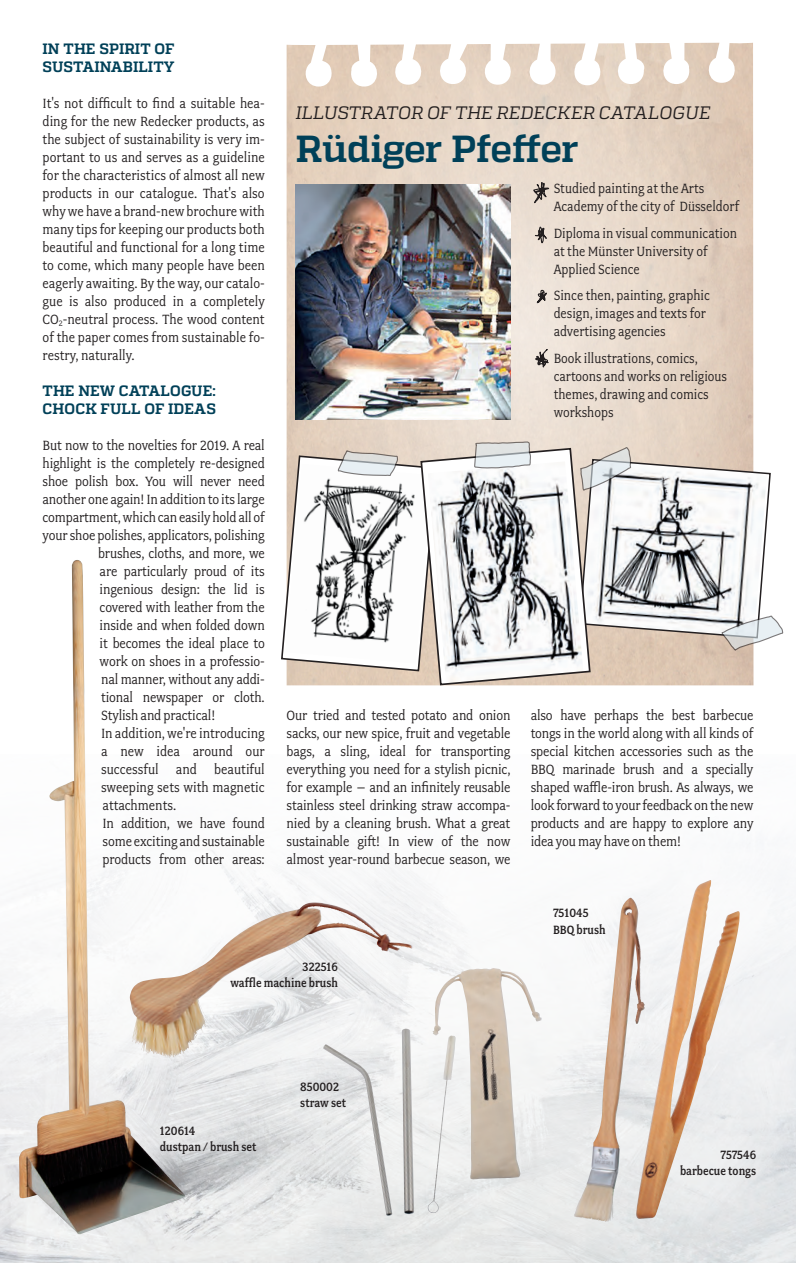
<style>
.page{position:relative;width:796px;height:1263px;background:#fff}
.page>*{position:absolute;margin:0;border:0;box-sizing:border-box;transform-origin:0 0}
.t1{font:700 37.65px "Quadon";letter-spacing:-.015em;color:#004058}
.t2{font:italic 18px "Quadon";color:#231f20}
.t3{font:15px/18px "Fairplex Narrow";letter-spacing:-.01em;color:#231f20}
.t4{font:700 15px/18px "Quadon";color:#004058}
.t5{font:500 13.5px/16.2px "Fairplex Narrow";color:#231f20}
</style>
<div class="page">
<img style="left:286px;top:43px;width:467px;height:642px">
<img style="left:0;top:843px;width:795px;height:420px">
<img style="left:432px;top:968px;width:109px;height:211px">
<img style="left:401px;top:1029px;width:49px;height:185px">
<img style="left:19px;top:560px;width:166px;height:675px">
<img style="left:130px;top:902px;width:185px;height:153px">
<svg style="left:281px;top:436px;width:501px;height:248px"></svg>
<img style="left:635px;top:880px;width:105px;height:339px">
<img style="left:573px;top:898px;width:56px;height:321px">
<img style="left:295px;top:184px;width:215px;height:235px">
<svg style="left:497px;top:123px;width:64px;height:245px;background:#d9cec4"></svg>
<p class="t4" style="left:43px;top:40px;width:133px">IN THE SPIRIT OF<br>SUSTAINABILITY</p>
<p class="t3" style="left:43px;top:94px;width:224px;text-align:justify">It's not difficult to find a suitable hea&shy;ding for the new Redecker products, as the subject of sustainability is very im&shy;portant to us and serves as a guideline for the characteristics of almost all new products in our catalogue. That's also why we have a brand-new brochure with many tips for keeping our products both beautiful and functional for a long time to come, which many people have been eagerly awaiting. By the way, our catalo&shy;gue is also produced in a completely CO<sub>2</sub>-neutral process. The wood content of the paper comes from sustainable fo&shy;restry, naturally.</p>
<p class="t4" style="left:43px;top:382px;width:175px">THE NEW CATALOGUE:<br>CHOCK FULL OF IDEAS</p>
<p class="t3" style="left:43px;top:436px;width:224px">But now to the novelties for 2019. A real</p>
<p class="t3" style="left:43px;top:454px;width:223px">highlight is the completely re-designed</p>
<p class="t3" style="left:43px;top:472px;width:224px">shoe polish box. You will never need</p>
<p class="t3" style="left:43px;top:490px;width:224px">another one again! In addition to its large</p>
<p class="t3" style="left:43px;top:508px;width:224px">compartment, which can easily hold all of</p>
<p class="t3" style="left:43px;top:526px;width:223px">your shoe polishes, applicators, polishing</p>
<p class="t3" style="left:98px;top:544px;width:168px">brushes, cloths, and more, we</p>
<p class="t3" style="left:100px;top:562px;width:166px">are particularly proud of its</p>
<p class="t3" style="left:100px;top:580px;width:167px">ingenious design: the lid is</p>
<p class="t3" style="left:100px;top:598px;width:166px">covered with leather from the</p>
<p class="t3" style="left:100px;top:616px;width:166px">inside and when folded down</p>
<p class="t3" style="left:100px;top:634px;width:166px">it becomes the ideal place to</p>
<p class="t3" style="left:100px;top:652px;width:167px">work on shoes in a professio-</p>
<p class="t3" style="left:101px;top:670px;width:165px">nal manner, without any addi-</p>
<p class="t3" style="left:101px;top:688px;width:165px">tional newspaper or cloth.</p>
<p class="t3" style="left:101px;top:706px;width:115px">Stylish and practical!</p>
<p class="t3" style="left:101px;top:724px;width:165px">In addition, we're introducing</p>
<p class="t3" style="left:101px;top:742px;width:165px">a new idea around our</p>
<p class="t3" style="left:101px;top:760px;width:165px">successful and beautiful</p>
<p class="t3" style="left:101px;top:778px;width:165px">sweeping sets with magnetic</p>
<p class="t3" style="left:103px;top:796px;width:75px">attachments.</p>
<p class="t3" style="left:103px;top:814px;width:163px">In addition, we have found</p>
<p class="t3" style="left:103px;top:832px;width:163px">some exciting and sustainable</p>
<p class="t3" style="left:103px;top:850px;width:163px">products from other areas:</p>
<p class="t2" style="left:296px;top:102px;width:416px">ILLUSTRATOR OF THE REDECKER CATALOGUE</p>
<h1 class="t1" style="left:295px;top:127px;width:284px">Rüdiger Pfeffer</h1>
<p class="t3" style="left:553px;top:180px;width:187px">Studied painting at the Arts<br>Academy of the city of Düsseldorf</p>
<p class="t3" style="left:553px;top:224px;width:185px">Diploma in visual communication at the Münster University of<br>Applied Science</p>
<p class="t3" style="left:553px;top:287px;width:157px">Since then, painting, graphic design, images and texts for advertising agencies</p>
<p class="t3" style="left:553px;top:349px;width:175px">Book illustrations, comics, cartoons and works on religious themes, drawing and comics workshops</p>
<p class="t3" style="left:286px;top:706px;width:225px;text-align:justify">Our tried and tested potato and onion sacks, our new spice, fruit and vegetable bags, a sling, ideal for transporting everything you need for a stylish picnic, for example – and an infinitely reusable stainless steel drinking straw accompa&shy;nied by a cleaning brush. What a great sustainable gift! In view of the now almost year-round barbecue season, we</p>
<p class="t3" style="left:530px;top:706px;width:224px;text-align:justify">also have perhaps the best barbecue tongs in the world along with all kinds of special kitchen accessories such as the BBQ marinade brush and a specially shaped waffle-iron brush. As always, we look forward to your feedback on the new products and are happy to explore any idea you may have on them!</p>
<p class="t5" style="left:552px;top:905px;width:54px">751045<br>BBQ brush</p>
<p class="t5" style="left:230px;top:958px;width:109px;text-align:right">322516<br>waffle machine brush</p>
<p class="t5" style="left:160px;top:1123px;width:98px">120614<br>dustpan / brush set</p>
<p class="t5" style="left:300px;top:1079px;width:47px">850002 straw set</p>
<p class="t5" style="left:679px;top:1147px;width:78px;text-align:right">757546 barbecue tongs</p>
</div>
